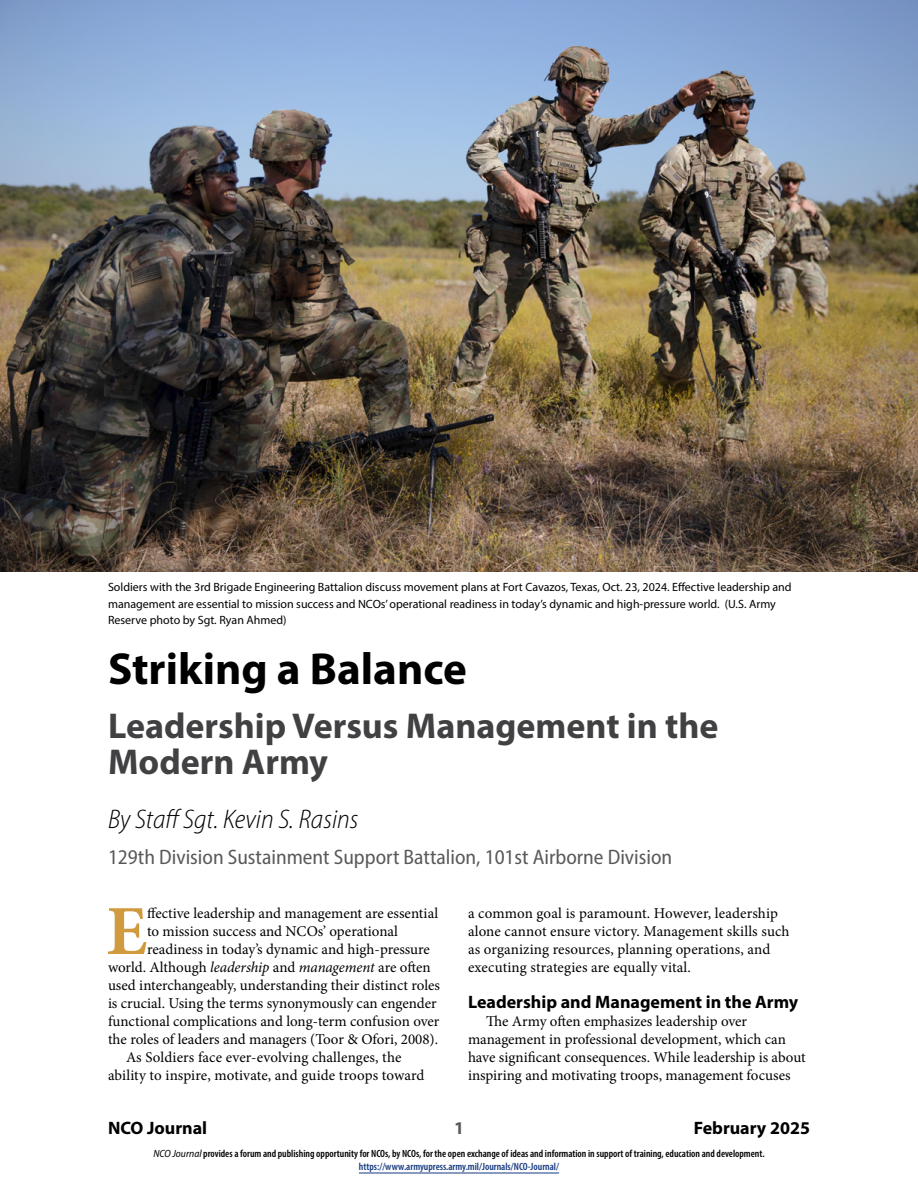
<style>
.page{position:relative;width:918px;height:1188px;background:#fff}
.page>*{position:absolute;margin:0;border:0;box-sizing:border-box;transform-origin:0 0}
.body-first{font:700 70.35px "Minion Pro";color:#d09a3f}
.t1{font:700 45px "Myriad Pro";color:#000}
.sub-title{font:700 36px/36px "Myriad Pro";color:#414042}
.authorname{font:italic 300 semi-condensed 27px "Myriad Pro";color:#000}
.author-organization{font:semi-condensed 21px "Myriad Pro";color:#58595b}
.subhead{font:700 18px "Myriad Pro";color:#000}
.t2{font:700 18px "Myriad Pro";color:#58595b}
.body{font:15px/18px "Minion Pro";color:#000}
.body-first-2{font:15px "Minion Pro";letter-spacing:-.005em;color:#000}
.cutline{font:12px/16.5px "Myriad Pro";color:#000}
.t3{font:600 condensed 10.5px/13.5px "Myriad Pro";color:#000;text-align:center}
.s1{font-style:italic}
.s2{font-weight:400;font-style:italic;font-stretch:semi-condensed}
.s3{color:#15397f}
</style>
<div class="page">
<hr style="left:359px;top:1173px;width:200px;height:1px;background:#15397f">
<img style="left:0;top:0;width:918px;height:571px">
<p class="cutline" style="left:108px;top:579px;width:685px">Soldiers with the 3rd Brigade Engineering Battalion discuss movement plans at Fort Cavazos, Texas, Oct. 23, 2024. Effective leadership and management are essential to mission success and NCOs’ operational readiness in today’s dynamic and high-pressure world. (U.S. Army<br>Reserve photo by Sgt. Ryan Ahmed)</p>
<h1 class="t1" style="left:108px;top:639px;width:360px">Striking a Balance</h1>
<h2 class="sub-title" style="left:108px;top:707px;width:612px">Leadership Versus Management in the<br>Modern Army</h2>
<p class="authorname" style="left:108px;top:803px;width:252px">By Staff Sgt. Kevin S. Rasins</p>
<p class="author-organization" style="left:108px;top:844px;width:566px">129th Division Sustainment Support Battalion, 101st Airborne Division</p>
<p class="body-first" style="left:106px;top:882px;width:42px">E</p>
<p class="body-first-2" style="left:147px;top:903px;width:293px">ffective leadership and management are essential</p>
<p class="body-first-2" style="left:147px;top:921px;width:252px">to mission success and NCOs’ operational</p>
<p class="body-first-2" style="left:147px;top:939px;width:284px">readiness in today’s dynamic and high-pressure</p>
<p class="body-first-2" style="left:108px;top:957px;width:324px">world. Although <span class="s1">leadership</span> and <span class="s1">management</span> are often</p>
<p class="body-first-2" style="left:108px;top:975px;width:334px">used interchangeably, understanding their distinct roles</p>
<p class="body-first-2" style="left:108px;top:993px;width:330px">is crucial. Using the terms synonymously can engender</p>
<p class="body-first-2" style="left:108px;top:1011px;width:333px">functional complications and long-term confusion over</p>
<p class="body-first-2" style="left:108px;top:1029px;width:332px">the roles of leaders and managers (Toor &amp; Ofori, 2008).</p>
<p class="body" style="left:108px;top:1048px;width:318px;text-align:center">As Soldiers face ever-evolving challenges, the ability to inspire, motivate, and guide troops toward</p>
<p class="body" style="left:468px;top:904px;width:323px">a common goal is paramount. However, leadership alone cannot ensure victory. Management skills such as organizing resources, planning operations, and executing strategies are equally vital.</p>
<h2 class="subhead" style="left:468px;top:990px;width:332px">Leadership and Management in the Army</h2>
<p class="body" style="left:468px;top:1012px;width:339px;text-indent:18px">The Army often emphasizes leadership over management in professional development, which can have significant consequences. While leadership is about inspiring and motivating troops, management focuses</p>
<p class="subhead" style="left:108px;top:1116px;width:101px">NCO Journal</p>
<p class="t2" style="left:454px;top:1116px;width:11px">1</p>
<p class="subhead" style="left:694px;top:1116px;width:118px">February 2025</p>
<p class="t3" style="left:153px;top:1146px;width:613px"><span class="s2">NCO Journal</span> provides a forum and publishing opportunity for NCOs, by NCOs, for the open exchange of ideas and information in support of training, education and development. <span class="s3">https://www.armyupress.army.mil/Journals/NCO-Journal/</span></p>
</div>
